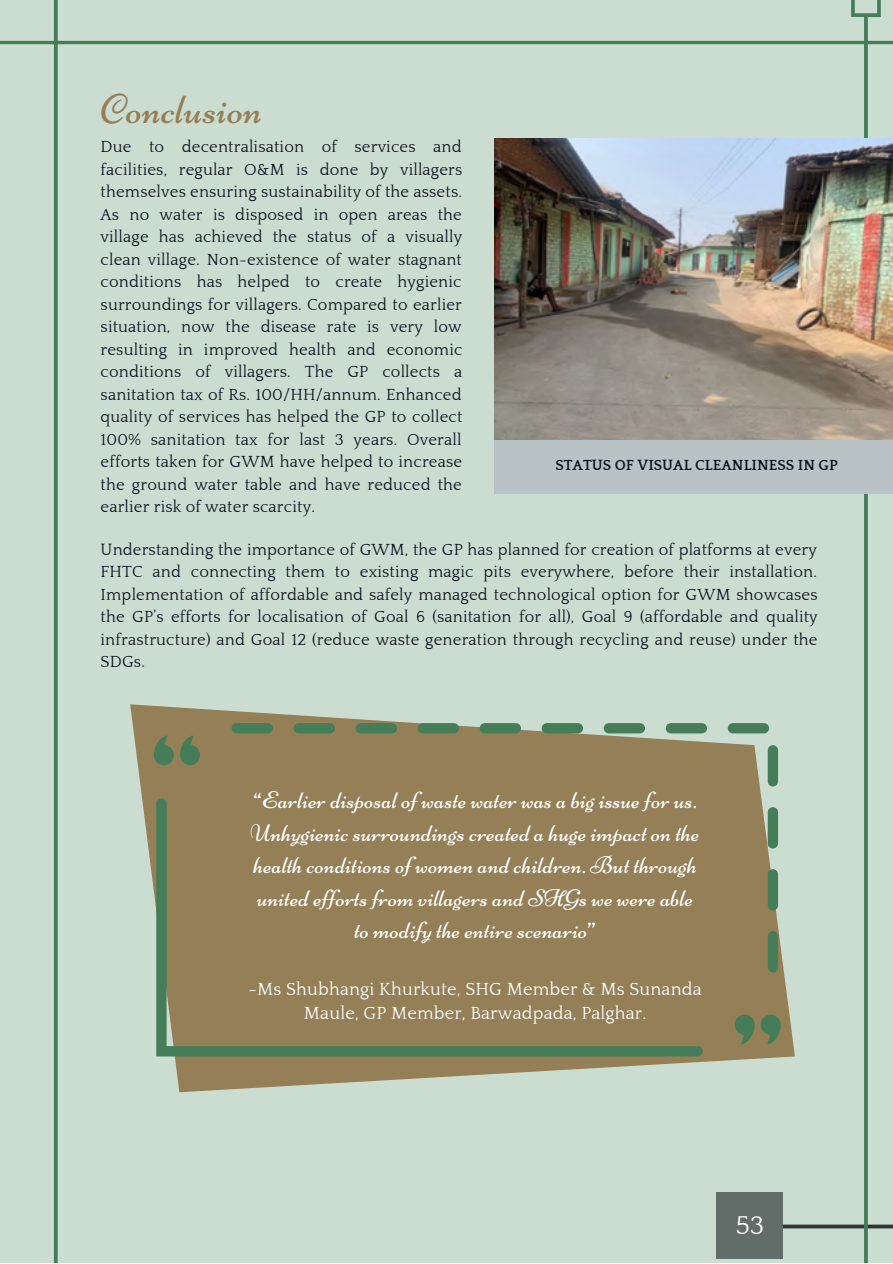
<style>
.page{position:relative;width:893px;height:1264px;background:#fff}
.page>*{position:absolute;margin:0;border:0;box-sizing:border-box;transform-origin:0 0}
.t1{font:42px "Niconne";letter-spacing:.01em;color:#947f57}
.t2{font:26.4px "Quattrocento";color:#fff}
.t3{font:24px/32.5px "Niconne";letter-spacing:.01em;color:#fff;text-align:center}
.t4{font:18px/24.8px "Quattrocento";letter-spacing:.01em;color:#fff;text-align:center}
.t5{font:16.5px/22.5px "Quattrocento";letter-spacing:.01em;color:#0b1320;text-align:justify}
.t6{font:700 15px "Quattrocento";color:#0b1320}
</style>
<div class="page">
<div style="left:0;top:0;width:892px;height:1262px;background:#cbddd1"></div>
<svg style="left:41px;top:0;width:30px;height:1262px"></svg>
<svg style="left:782px;top:1211px;width:110px;height:30px"></svg>
<div style="left:716px;top:1192px;width:66px;height:66px;background:#616d69"></div>
<svg style="left:851px;top:0;width:29px;height:1262px"></svg>
<img style="left:494px;top:138px;width:398px;height:301px">
<svg style="left:130px;top:704px;width:664px;height:388px;fill:#947f57"></svg>
<svg style="left:180px;top:735px;width:20px;height:30px"></svg>
<svg style="left:154px;top:735px;width:20px;height:30px"></svg>
<svg style="left:734px;top:1014px;width:20px;height:30px"></svg>
<svg style="left:760px;top:1014px;width:20px;height:30px"></svg>
<div style="left:156px;top:798px;width:546px;height:258px;background:#947f57"></div>
<div style="left:479px;top:723px;width:42px;height:10px;background:#457d58;border-radius:5px"></div>
<div style="left:767px;top:807px;width:11px;height:41px;background:#457d58;border-radius:5px"></div>
<div style="left:541px;top:723px;width:42px;height:10px;background:#457d58;border-radius:5px"></div>
<div style="left:767px;top:931px;width:11px;height:41px;background:#457d58;border-radius:5px"></div>
<div style="left:767px;top:745px;width:11px;height:41px;background:#457d58;border-radius:5px"></div>
<div style="left:767px;top:869px;width:11px;height:41px;background:#457d58;border-radius:5px"></div>
<div style="left:603px;top:723px;width:42px;height:10px;background:#457d58;border-radius:5px"></div>
<div style="left:665px;top:723px;width:42px;height:10px;background:#457d58;border-radius:5px"></div>
<div style="left:231px;top:723px;width:42px;height:10px;background:#457d58;border-radius:5px"></div>
<div style="left:727px;top:723px;width:42px;height:10px;background:#457d58;border-radius:5px"></div>
<div style="left:355px;top:723px;width:42px;height:10px;background:#457d58;border-radius:5px"></div>
<div style="left:417px;top:723px;width:42px;height:10px;background:#457d58;border-radius:5px"></div>
<div style="left:293px;top:723px;width:42px;height:10px;background:#457d58;border-radius:5px"></div>
<hr style="left:0;top:41px;width:892px;height:3px;background:#457d58">
<div style="left:494px;top:440px;width:398px;height:53px;background:#b9c2c4"></div>
<h1 class="t1" style="left:101px;top:84px;width:163px">Conclusion</h1>
<p class="t5" style="left:101px;top:136px;width:363px">Due to decentralisation of services and facilities, regular O&amp;M is done by villagers themselves ensuring sustainability of the assets.<br>As no water is disposed in open areas the village has achieved the status of a visually clean village. Non-existence of water stagnant conditions has helped to create hygienic surroundings for villagers. Compared to earlier situation, now the disease rate is very low resulting in improved health and economic conditions of villagers. The GP collects a sanitation tax of Rs. 100/HH/annum. Enhanced quality of services has helped the GP to collect 100% sanitation tax for last 3 years. Overall efforts taken for GWM have helped to increase the ground water table and have reduced the earlier risk of water scarcity.</p>
<p class="t6" style="left:555px;top:457px;width:284px">STATUS OF VISUAL CLEANLINESS IN GP</p>
<p class="t5" style="left:101px;top:538px;width:718px">Understanding the importance of GWM, the GP has planned for creation of platforms at every FHTC and connecting them to existing magic pits everywhere, before their installation.<br>Implementation of affordable and safely managed technological option for GWM showcases the GP’s efforts for localisation of Goal 6 (sanitation for all), Goal 9 (affordable and quality infrastructure) and Goal 12 (reduce waste generation through recycling and reuse) under the SDGs.</p>
<p class="t3" style="left:251px;top:784px;width:450px">“Earlier disposal of waste water was a big issue for us.<br>Unhygienic surroundings created a huge impact on the health conditions of women and children. But through united ef orts from villagers and SHGs we were able to modify the entire scenario”</p>
<p class="t4" style="left:248px;top:977px;width:454px">-Ms Shubhangi Khurkute, SHG Member &amp; Ms Sunanda<br>Maule, GP Member, Barwadpada, Palghar.</p>
<h2 class="t2" style="left:735px;top:1211px;width:30px">53</h2>
</div>
